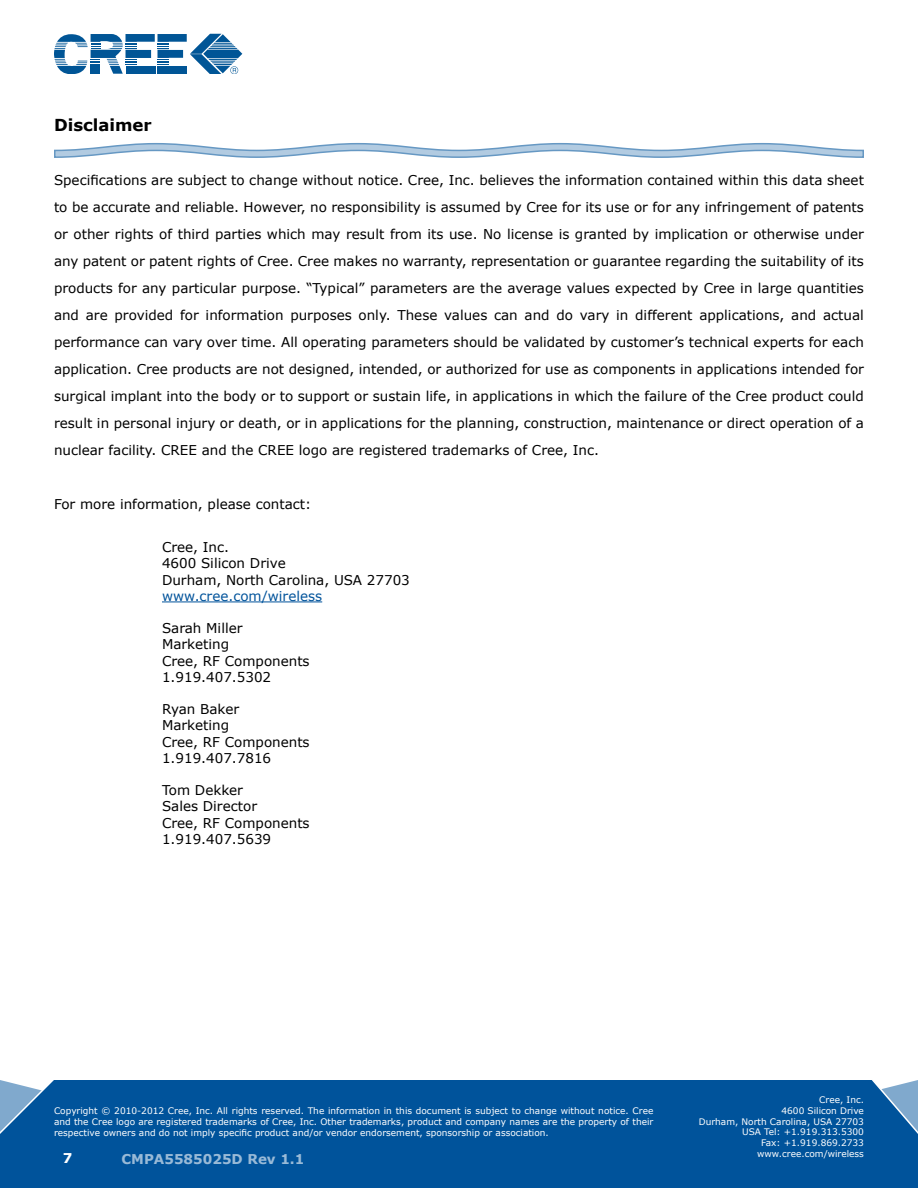
<style>
.page{position:relative;width:918px;height:1188px;background:#fff}
.page>*{position:absolute;margin:0;border:0;box-sizing:border-box;transform-origin:0 0}
.t1{font:700 16.5px "Verdana";color:#000}
.t2{font:13.5px/16.2px "Verdana";color:#000}
.t3{font:13.5px "Verdana";color:#00539b}
.t4{font:700 13.5px "Verdana";color:#99bad7}
.t5{font:700 13.5px "Verdana";color:#fff}
.t6{font:9px/10.8px "Verdana";color:#fff;text-align:right}
</style>
<div class="page">
<div style="left:0;top:1080px;width:918px;height:108px;background:#00539b"></div>
<svg style="left:54px;top:34px;width:188px;height:40px"></svg>
<hr style="left:162px;top:602px;width:160px;height:1px;background:#00539b">
<svg style="left:54px;top:143px;width:810px;height:15px"></svg>
<p class="t1" style="left:54px;top:118px;width:99px">Disclaimer</p>
<p class="t2" style="left:54px;top:166px;width:812px;line-height:27px;text-align:justify">Speci昀椀cations are subject to change without notice. Cree, Inc. believes the information contained within this data sheet to be accurate and reliable. However, no responsibility is assumed by Cree for its use or for any infringement of patents or other rights of third parties which may result from its use. No license is granted by implication or otherwise under any patent or patent rights of Cree. Cree makes no warranty, representation or guarantee regarding the suitability of its products for any particular purpose. “Typical” parameters are the average values expected by Cree in large quantities and are provided for information purposes only. These values can and do vary in different applications, and actual performance can vary over time. All operating parameters should be validated by customer’s technical experts for each application. Cree products are not designed, intended, or authorized for use as components in applications intended for surgical implant into the body or to support or sustain life, in applications in which the failure of the Cree product could result in personal injury or death, or in applications for the planning, construction, maintenance or direct operation of a nuclear facility. CREE and the CREE logo are registered trademarks of Cree, Inc.</p>
<p class="t2" style="left:54px;top:497px;width:259px">For more information, please contact:</p>
<p class="t2" style="left:162px;top:540px;width:249px">Cree, Inc.<br>4600 Silicon Drive<br>Durham, North Carolina, USA 27703</p>
<p class="t3" style="left:162px;top:587px;width:162px">www.cree.com/wireless</p>
<p class="t2" style="left:162px;top:621px;width:149px">Sarah Miller<br>Marketing<br>Cree, RF Components<br>1.919.407.5302</p>
<p class="t2" style="left:162px;top:702px;width:149px">Ryan Baker<br>Marketing<br>Cree, RF Components<br>1.919.407.7816</p>
<p class="t2" style="left:162px;top:783px;width:149px">Tom Dekker<br>Sales Director<br>Cree, RF Components<br>1.919.407.5639</p>
<p class="t6" style="left:54px;top:1106px;width:601px;text-align:justify">Copyright © 2010-2012 Cree, Inc. All rights reserved. The information in this document is subject to change without notice. Cree and the Cree logo are registered trademarks of Cree, Inc. Other trademarks, product and company names are the property of their respective owners and do not imply speci昀椀c product and/or vendor endorsement, sponsorship or association.</p>
<p class="t5" style="left:63px;top:1152px;width:11px">7</p>
<p class="t4" style="left:122px;top:1152px;width:184px">CMPA5585025D Rev 1.1</p>
<p class="t6" style="left:699px;top:1095px;width:167px">Cree, Inc.<br>4600 Silicon Drive<br>Durham, North Carolina, USA 27703<br>USA Tel: +1.919.313.5300<br>Fax: +1.919.869.2733 www.cree.com/wireless</p>
</div>
